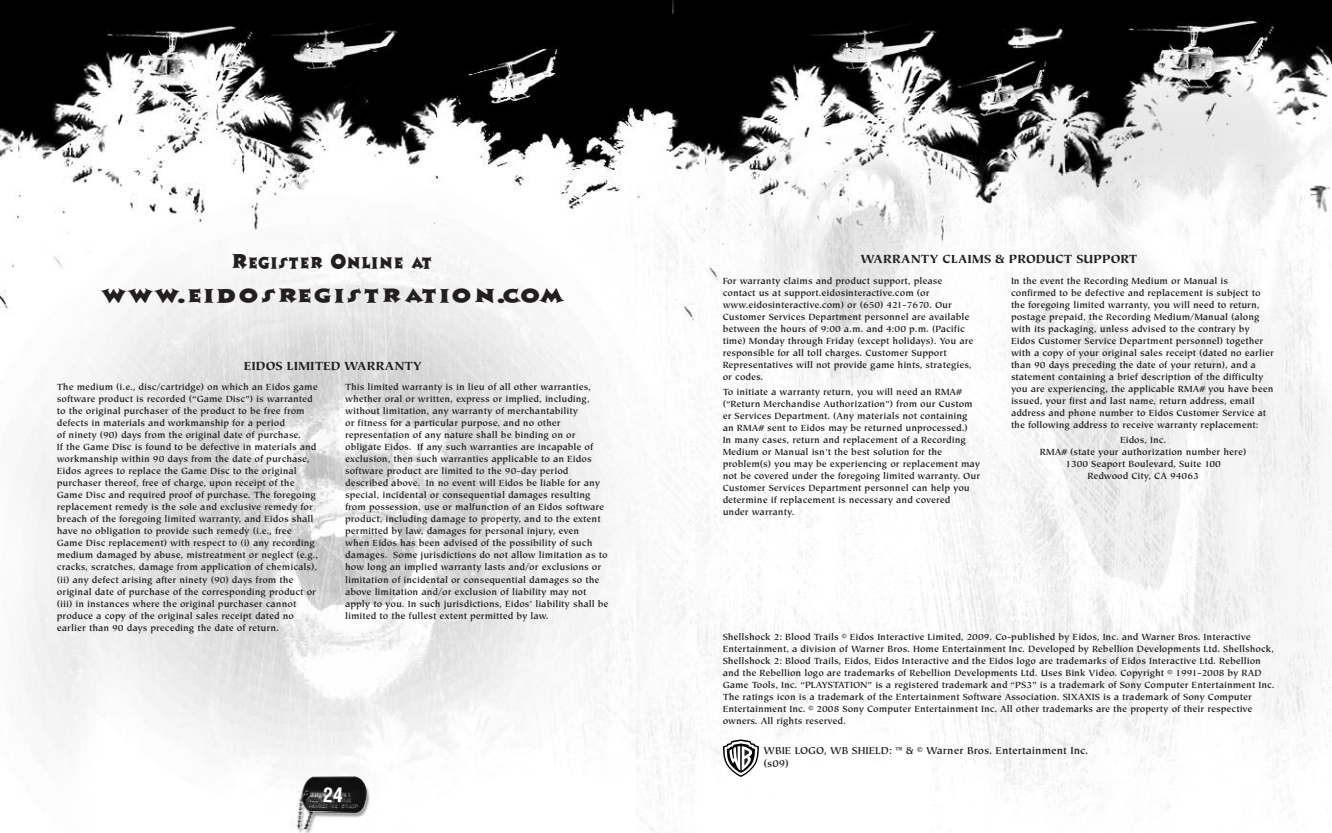
<style>
.page{position:relative;width:1332px;height:833px;background:#fff}
.page>*{position:absolute;margin:0;border:0;box-sizing:border-box;transform-origin:0 0}
.t1{font:20px "Dirtyhouse";color:#fff}
.t2{font:18px "Bigfoot S Caps SSK";letter-spacing:.055em;color:#231f20;scale:1.26 1}
.t3{font:15px "Bigfoot S Caps SSK";color:#231f20}
.t4{font:900 13.2px "Tiepolo";color:#231f20}
.t5{font:700 11.2px/13px "Tiepolo";color:#231f20}
.t6{font:700 10px/12px "Tiepolo";color:#231f20}
</style>
<div class="page">
<img style="left:0;top:0;width:1332px;height:832px">
<svg style="left:723px;top:739px;width:36px;height:37px"></svg>
<h3 class="t3" style="left:232px;top:254px;width:202px">Register Online at</h3>
<h2 class="t2" style="left:99px;top:285px;width:372px">www.eidosregistration.com</h2>
<h3 class="t4" style="left:244px;top:361px;width:180px">EIDOS LIMITED WARRANTY</h3>
<p class="t6" style="left:57px;top:382px;width:263px">The medium (i.e., disc/cartridge) on which an Eidos game software product is recorded (“Game Disc”) is warranted to the original purchaser of the product to be free from defects in materials and workmanship for a period<br>of ninety (90) days from the original date of purchase.<br>If the Game Disc is found to be defective in materials and workmanship within 90 days from the date of purchase, Eidos agrees to replace the Game Disc to the original purchaser thereof, free of charge, upon receipt of the Game Disc and required proof of purchase. The foregoing replacement remedy is the sole and exclusive remedy for breach of the foregoing limited warranty, and Eidos shall have no obligation to provide such remedy (i.e., free Game Disc replacement) with respect to (i) any recording medium damaged by abuse, mistreatment or neglect (e.g., cracks, scratches, damage from application of chemicals), (ii) any defect arising after ninety (90) days from the original date of purchase of the corresponding product or (iii) in instances where the original purchaser cannot produce a copy of the original sales receipt dated no earlier than 90 days preceding the date of return.</p>
<p class="t6" style="left:345px;top:382px;width:265px">This limited warranty is in lieu of all other warranties, whether oral or written, express or implied, including, without limitation, any warranty of merchantability<br>or fitness for a particular purpose, and no other representation of any nature shall be binding on or obligate Eidos. If any such warranties are incapable of exclusion, then such warranties applicable to an Eidos software product are limited to the 90-day period described above. In no event will Eidos be liable for any special, incidental or consequential damages resulting from possession, use or malfunction of an Eidos software product, including damage to property, and to the extent permitted by law, damages for personal injury, even<br>when Eidos has been advised of the possibility of such damages. Some jurisdictions do not allow limitation as to how long an implied warranty lasts and/or exclusions or limitation of incidental or consequential damages so the above limitation and/or exclusion of liability may not apply to you. In such jurisdictions, Eidos’ liability shall be limited to the fullest extent permitted by law.</p>
<h1 class="t1" style="left:323px;top:786px;width:21px">24</h1>
<h3 class="t4" style="left:861px;top:254px;width:278px">WARRANTY CLAIMS &amp; PRODUCT SUPPORT</h3>
<p class="t6" style="left:723px;top:276px;width:252px">For warranty claims and product support, please contact us at support.eidosinteractive.com (or www.eidosinteractive.com) or (650) 421-7670. Our Customer Services Department personnel are available between the hours of 9:00 a.m. and 4:00 p.m. (Pacific time) Monday through Friday (except holidays). You are responsible for all toll charges. Customer Support Representatives will not provide game hints, strategies, or codes.</p>
<p class="t6" style="left:723px;top:386px;width:259px">To initiate a warranty return, you will need an RMA# (“Return Merchandise Authorization”) from our Custom er Services Department. (Any materials not containing an RMA# sent to Eidos may be returned unprocessed.)<br>In many cases, return and replacement of a Recording Medium or Manual isn’t the best solution for the problem(s) you may be experiencing or replacement may not be covered under the foregoing limited warranty. Our Customer Services Department personnel can help you determine if replacement is necessary and covered<br>under warranty.</p>
<p class="t6" style="left:1011px;top:276px;width:264px">In the event the Recording Medium or Manual is confirmed to be defective and replacement is subject to the foregoing limited warranty, you will need to return, postage prepaid, the Recording Medium/Manual (along with its packaging, unless advised to the contrary by Eidos Customer Service Department personnel) together with a copy of your original sales receipt (dated no earlier than 90 days preceding the date of your return), and a statement containing a brief description of the difficulty you are experiencing, the applicable RMA# you have been issued, your first and last name, return address, email address and phone number to Eidos Customer Service at the following address to receive warranty replacement:</p>
<p class="t6" style="left:1040px;top:434px;width:208px;text-align:center">Eidos, Inc.<br>RMA# (state your authorization number here)<br>1300 Seaport Boulevard, Suite 100<br>Redwood City, CA 94063</p>
<p class="t6" style="left:723px;top:631px;width:553px">Shellshock 2: Blood Trails © Eidos Interactive Limited, 2009. Co-published by Eidos, Inc. and Warner Bros. Interactive Entertainment, a division of Warner Bros. Home Entertainment Inc. Developed by Rebellion Developments Ltd. Shellshock, Shellshock 2: Blood Trails, Eidos, Eidos Interactive and the Eidos logo are trademarks of Eidos Interactive Ltd. Rebellion and the Rebellion logo are trademarks of Rebellion Developments Ltd. Uses Bink Video. Copyright © 1991-2008 by RAD Game Tools, Inc. “PLAYSTATION” is a registered trademark and “PS3” is a trademark of Sony Computer Entertainment Inc.<br>The ratings icon is a trademark of the Entertainment Software Association. SIXAXIS is a trademark of Sony Computer Entertainment Inc. © 2008 Sony Computer Entertainment Inc. All other trademarks are the property of their respective owners. All rights reserved.</p>
<p class="t5" style="left:763px;top:744px;width:327px">WBIE LOGO, WB SHIELD: ™ &amp; © Warner Bros. Entertainment Inc. (s09)</p>
</div>
